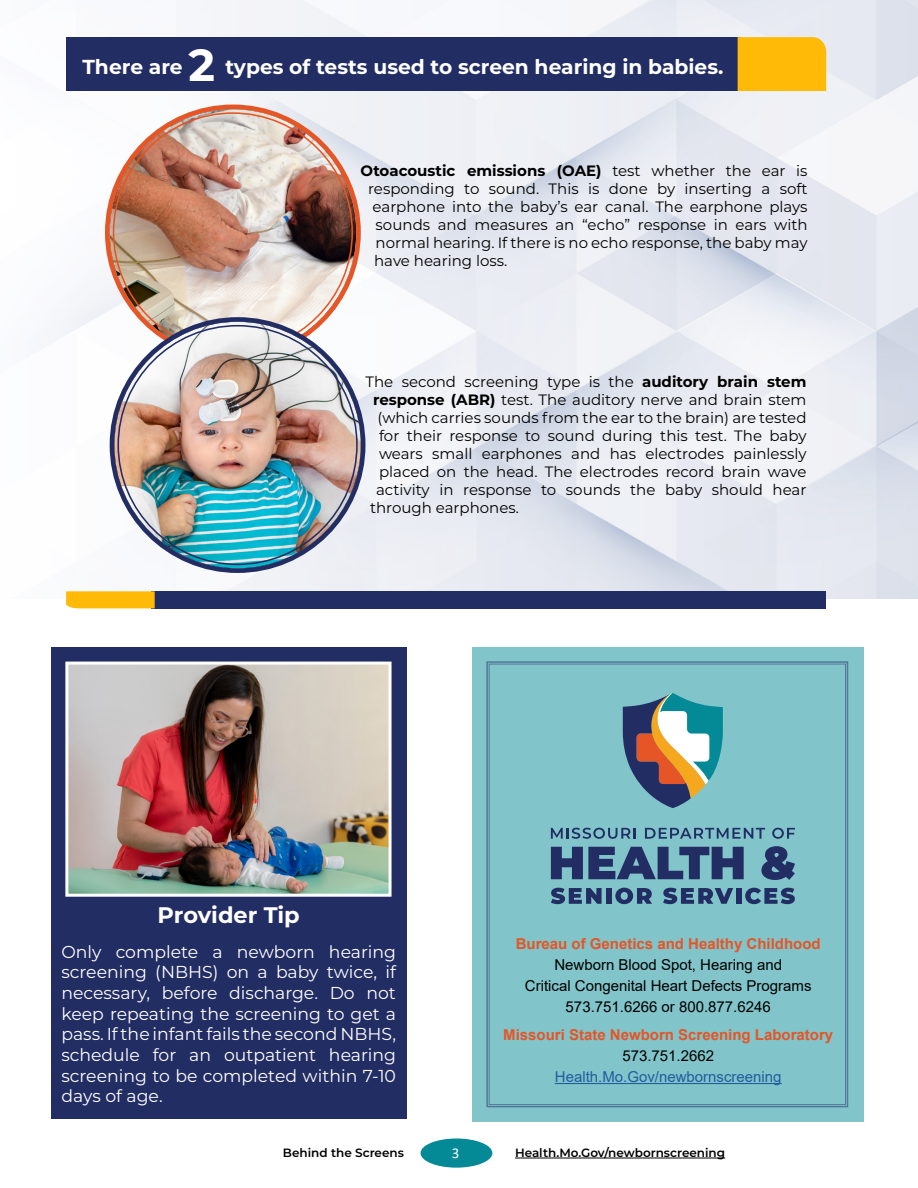
<style>
.page{position:relative;width:918px;height:1188px;background:#fff}
.page>*{position:absolute;margin:0;border:0;box-sizing:border-box;transform-origin:0 0}
.t1{font:700 45px "Montserrat";color:#fff}
.Subheaders{font:700 22.5px "Montserrat";color:#fff}
.t2{font:700 20.25px "Montserrat";color:#fff}
.text{font:17.25px/20.7px "Montserrat";color:#fff;text-align:justify}
.text-2{font:15px "Montserrat";color:#000}
.Contact_info{font:15px "Arial";color:#000}
.contact_bureau_and_Lab{font:700 15px "Arial";color:#e65525}
.text-3{font:700 15px "Montserrat";color:#000}
.Contact_info-2{font:15px "Arial";color:#215e9e}
.t3{font:15px "Calibri";color:#fff}
.t4{font:600 12px "Montserrat";color:#000}
.s1{font-weight:400}
.s2{font-weight:700}
</style>
<div class="page">
<div style="left:421px;top:1139px;width:71px;height:29px;background:#038a96;border-radius:50%"></div>
<hr style="left:515px;top:1158px;width:210px;height:1px;background:#000">
<img style="left:47px;top:0;width:871px;height:598px">
<div style="left:66px;top:37px;width:675px;height:54px;background:#222d64"></div>
<div style="left:738px;top:37px;width:88px;height:54px;background:#ffba08"></div>
<div style="left:472px;top:647px;width:392px;height:475px;background:#81c4ca"></div>
<svg style="left:486px;top:661px;width:363px;height:447px"></svg>
<img style="left:110px;top:109px;width:246px;height:247px;border-radius:123px">
<img style="left:114px;top:322px;width:247px;height:246px;border-radius:123px">
<div style="left:51px;top:647px;width:355px;height:471px;background:#222d64"></div>
<img style="left:69px;top:666px;width:319px;height:227px">
<div style="left:65px;top:662px;width:327px;height:235px;border:3px solid #fff"></div>
<div style="left:151px;top:591px;width:675px;height:17px;background:#222d64"></div>
<svg style="left:66px;top:591px;width:89px;height:17px"></svg>
<h3 class="t2" style="left:82px;top:52px;width:102px">There are</h3>
<h1 class="t1" style="left:189px;top:33px;width:28px">2</h1>
<h3 class="t2" style="left:225px;top:52px;width:500px">types of tests used to screen hearing in babies.</h3>
<p class="text-3" style="left:361px;top:159px;width:448px">Otoacoustic emissions (OAE) <span class="s1">test whether the ear is</span></p>
<p class="text-2" style="left:368px;top:178px;width:441px">responding to sound. This is done by inserting a soft</p>
<p class="text-2" style="left:373px;top:196px;width:436px">earphone into the baby’s ear canal. The earphone plays</p>
<p class="text-2" style="left:376px;top:214px;width:434px">sounds and measures an “echo” response in ears with</p>
<p class="text-2" style="left:376px;top:232px;width:433px">normal hearing. If there is no echo response, the baby may</p>
<p class="text-2" style="left:374px;top:250px;width:135px">have hearing loss.</p>
<p class="text-2" style="left:366px;top:371px;width:442px">The second screening type is the <span class="s2">auditory brain stem</span></p>
<p class="text-2" style="left:373px;top:389px;width:435px"><span class="s2">response (ABR)</span> test. The auditory nerve and brain stem</p>
<p class="text-2" style="left:378px;top:407px;width:431px">(which carries sounds from the ear to the brain) are tested</p>
<p class="text-2" style="left:379px;top:425px;width:429px">for their response to sound during this test. The baby</p>
<p class="text-2" style="left:379px;top:443px;width:429px">wears small earphones and has electrodes painlessly</p>
<p class="text-2" style="left:379px;top:461px;width:429px">placed on the head. The electrodes record brain wave</p>
<p class="text-2" style="left:376px;top:479px;width:432px">activity in response to sounds the baby should hear</p>
<p class="text-2" style="left:370px;top:497px;width:151px">through earphones.</p>
<h3 class="Subheaders" style="left:158px;top:899px;width:144px">Provider Tip</h3>
<p class="text" style="left:61px;top:940px;width:336px">Only complete a newborn hearing screening (NBHS) on a baby twice, if necessary, before discharge. Do not keep repeating the screening to get a pass. If the infant fails the second NBHS, schedule for an outpatient hearing screening to be completed within 7-10 days of age.</p>
<p class="contact_bureau_and_Lab" style="left:516px;top:933px;width:307px">Bureau of Genetics and Healthy Childhood</p>
<p class="Contact_info" style="left:554px;top:955px;width:229px">Newborn Blood Spot, Hearing and</p>
<p class="Contact_info" style="left:525px;top:976px;width:288px">Critical Congenital Heart Defects Programs</p>
<p class="Contact_info" style="left:566px;top:997px;width:207px">573.751.6266 or 800.877.6246</p>
<p class="contact_bureau_and_Lab" style="left:503px;top:1024px;width:332px">Missouri State Newborn Screening Laboratory</p>
<p class="Contact_info" style="left:622px;top:1045px;width:93px">573.751.2662</p>
<p class="Contact_info-2" style="left:555px;top:1066px;width:228px">Health.Mo.Gov/newbornscreening</p>
<p class="t4" style="left:283px;top:1144px;width:123px">Behind the Screens</p>
<p class="t3" style="left:452px;top:1143px;width:9px">3</p>
<p class="t4" style="left:515px;top:1144px;width:212px">Health.Mo.Gov/newbornscreening</p>
</div>
